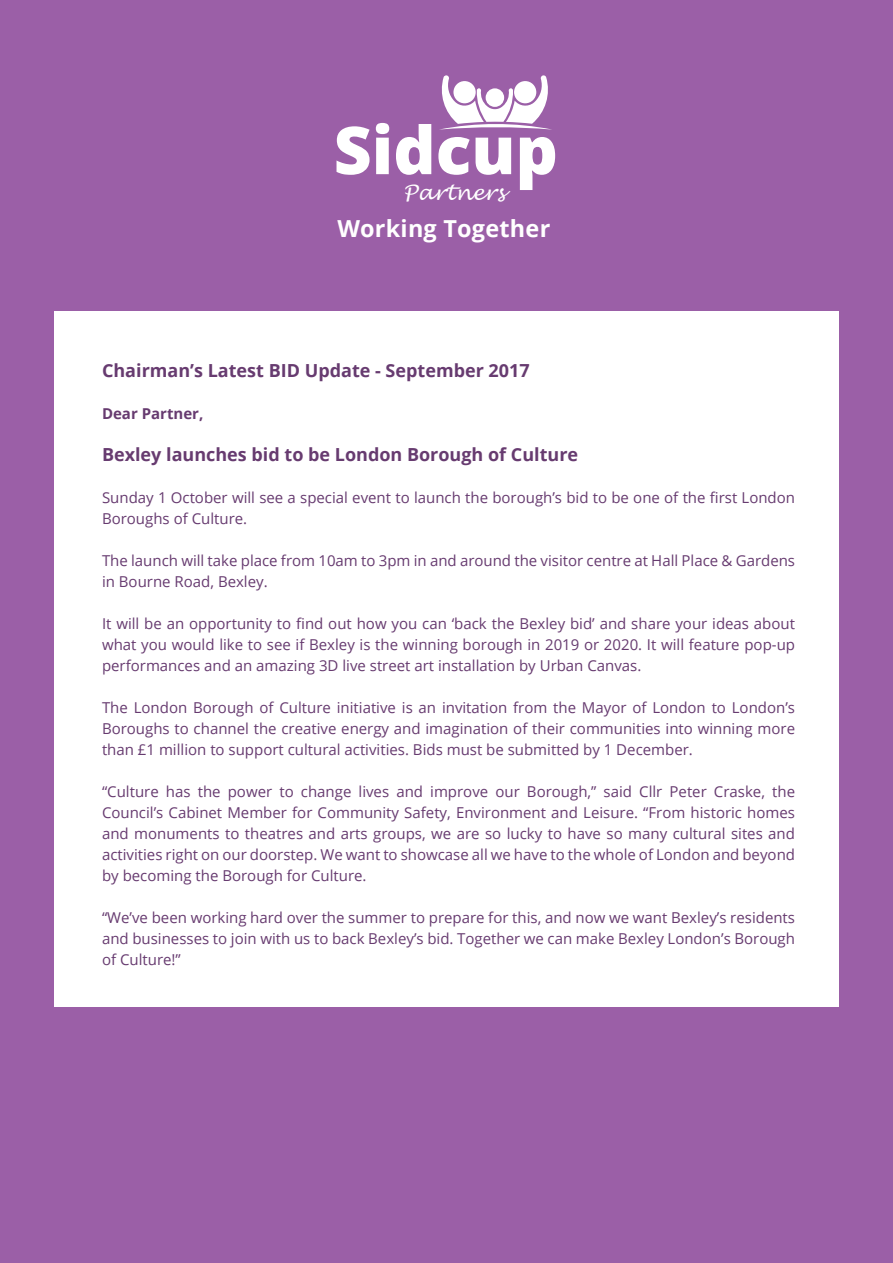
<style>
.page{position:relative;width:893px;height:1263px;background:#9b5fa7}
.page>*{position:absolute;margin:0;border:0;box-sizing:border-box;transform-origin:0 0}
.t1{font:800 66px "Open Sans";color:#fff}
.t2{font:700 23.4px "Open Sans";letter-spacing:.01em;color:#fff}
.t3{font:italic 21.15px "Lucida Handwriting";color:#fff}
.t4{font:700 18px "Open Sans";color:#673b70}
.t5{font:15px/21px "Open Sans";color:#673b70;text-align:justify}
.t6{font:700 15px "Open Sans";color:#673b70}
</style>
<div class="page">
<div style="left:54px;top:311px;width:785px;height:695px;background:#fff"></div>
<svg style="left:439px;top:75px;width:113px;height:55px"></svg>
<div style="left:453px;top:81px;width:23px;height:22px;background:#fff;border-radius:50%"></div>
<h1 class="t1" style="left:334px;top:100px;width:226px">Sidcup</h1>
<h3 class="t3" style="left:403px;top:180px;width:103px">Partners</h3>
<h2 class="t2" style="left:337px;top:212px;width:214px">Working Together</h2>
<p class="t4" style="left:102px;top:358px;width:429px">Chairman’s Latest BID Update - September 2017</p>
<p class="t6" style="left:102px;top:403px;width:103px">Dear Partner,</p>
<p class="t4" style="left:102px;top:442px;width:478px">Bexley launches bid to be London Borough of Culture</p>
<p class="t5" style="left:102px;top:487px;width:695px">Sunday 1 October will see a special event to launch the borough’s bid to be one of the first London<br>Boroughs of Culture.</p>
<p class="t5" style="left:102px;top:550px;width:695px">The launch will take place from 10am to 3pm in and around the visitor centre at Hall Place &amp; Gardens in Bourne Road, Bexley.</p>
<p class="t5" style="left:102px;top:613px;width:695px">It will be an opportunity to find out how you can ‘back the Bexley bid’ and share your ideas about what you would like to see if Bexley is the winning borough in 2019 or 2020. It will feature pop-up performances and an amazing 3D live street art installation by Urban Canvas.</p>
<p class="t5" style="left:102px;top:697px;width:695px">The London Borough of Culture initiative is an invitation from the Mayor of London to London’s Boroughs to channel the creative energy and imagination of their communities into winning more than £1 million to support cultural activities. Bids must be submitted by 1 December.</p>
<p class="t5" style="left:102px;top:781px;width:695px">“Culture has the power to change lives and improve our Borough,” said Cllr Peter Craske, the Council’s Cabinet Member for Community Safety, Environment and Leisure. “From historic homes and monuments to theatres and arts groups, we are so lucky to have so many cultural sites and activities right on our doorstep. We want to showcase all we have to the whole of London and beyond by becoming the Borough for Culture.</p>
<p class="t5" style="left:102px;top:907px;width:695px">“We’ve been working hard over the summer to prepare for this, and now we want Bexley’s residents and businesses to join with us to back Bexley’s bid. Together we can make Bexley London’s Borough of Culture!”</p>
</div>
